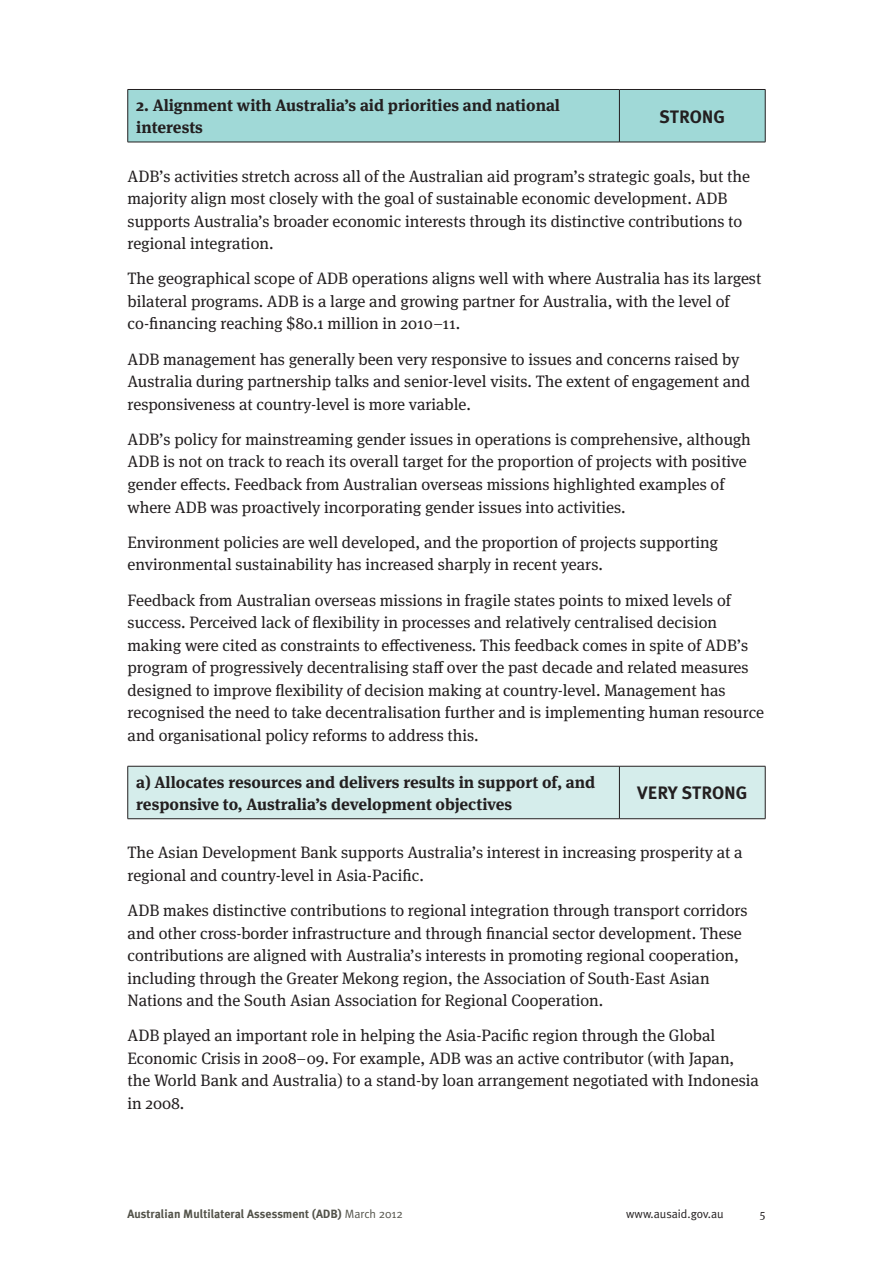
<style>
.page{position:relative;width:893px;height:1263px;background:#fff}
.page>*{position:absolute;margin:0;border:0;box-sizing:border-box;transform-origin:0 0}
._08bbbb_RIGHT_COLUMN{font:700 18px "Meta Plus";color:#231f20}
._04__BODY_TEXT{font:16.5px/22.5px "Meta Serif OT";color:#231f20}
._04__BODY_TEXT-2{font:700 16.5px/22.5px "Meta Serif OT";color:#231f20}
.t1{font:700 12px "Meta Plus";color:#53534a}
.t2{font:12px "Meta Plus Normal";color:#231f20}
.t3{font:12px "Meta Serif OT";color:#231f20}
.s1{font-family:"Meta Plus Normal";font-weight:400}
</style>
<div class="page">
<div style="left:128px;top:90px;width:637px;height:52px;background:#a0d9d7"></div>
<hr style="left:619px;top:90px;width:1px;height:52px;background:#231f20">
<hr style="left:128px;top:89px;width:491px;height:1px;background:#231f20">
<hr style="left:127px;top:90px;width:1px;height:52px;background:#231f20">
<hr style="left:619px;top:89px;width:146px;height:1px;background:#231f20">
<hr style="left:765px;top:90px;width:1px;height:52px;background:#231f20">
<hr style="left:128px;top:142px;width:491px;height:1px;background:#231f20">
<hr style="left:619px;top:142px;width:146px;height:1px;background:#231f20">
<div style="left:128px;top:767px;width:637px;height:51px;background:#d5edeb"></div>
<hr style="left:619px;top:766px;width:1px;height:52px;background:#231f20">
<hr style="left:128px;top:766px;width:491px;height:1px;background:#231f20">
<hr style="left:127px;top:766px;width:1px;height:52px;background:#231f20">
<hr style="left:619px;top:766px;width:146px;height:1px;background:#231f20">
<hr style="left:765px;top:766px;width:1px;height:52px;background:#231f20">
<hr style="left:128px;top:818px;width:491px;height:1px;background:#231f20">
<hr style="left:619px;top:818px;width:146px;height:1px;background:#231f20">
<p class="_04__BODY_TEXT-2" style="left:136px;top:94px;width:425px">2. Alignment with Australia’s aid priorities and national interests</p>
<p class="_08bbbb_RIGHT_COLUMN" style="left:659px;top:106px;width:67px">STRONG</p>
<p class="_04__BODY_TEXT" style="left:128px;top:165px;width:624px">ADB’s activities stretch across all of the Australian aid program’s strategic goals, but the majority align most closely with the goal of sustainable economic development. ADB supports Australia’s broader economic interests through its distinctive contributions to regional integration.</p>
<p class="_04__BODY_TEXT" style="left:128px;top:268px;width:635px">The geographical scope of ADB operations aligns well with where Australia has its largest bilateral programs. ADB is a large and growing partner for Australia, with the level of co-financing reaching $80.1 million in 2010–11.</p>
<p class="_04__BODY_TEXT" style="left:128px;top:348px;width:624px">ADB management has generally been very responsive to issues and concerns raised by<br>Australia during partnership talks and senior-level visits. The extent of engagement and responsiveness at country-level is more variable.</p>
<p class="_04__BODY_TEXT" style="left:128px;top:428px;width:625px">ADB’s policy for mainstreaming gender issues in operations is comprehensive, although ADB is not on track to reach its overall target for the proportion of projects with positive gender effects. Feedback from Australian overseas missions highlighted examples of where ADB was proactively incorporating gender issues into activities.</p>
<p class="_04__BODY_TEXT" style="left:128px;top:531px;width:592px">Environment policies are well developed, and the proportion of projects supporting environmental sustainability has increased sharply in recent years.</p>
<p class="_04__BODY_TEXT" style="left:128px;top:589px;width:638px">Feedback from Australian overseas missions in fragile states points to mixed levels of success. Perceived lack of flexibility in processes and relatively centralised decision making were cited as constraints to effectiveness. This feedback comes in spite of ADB’s program of progressively decentralising staff over the past decade and related measures designed to improve flexibility of decision making at country-level. Management has recognised the need to take decentralisation further and is implementing human resource and organisational policy reforms to address this.</p>
<p class="_04__BODY_TEXT-2" style="left:136px;top:771px;width:460px">a) Allocates resources and delivers results in support of, and responsive to, Australia’s development objectives</p>
<p class="_08bbbb_RIGHT_COLUMN" style="left:637px;top:783px;width:112px">VERY STRONG</p>
<p class="_04__BODY_TEXT" style="left:128px;top:842px;width:617px">The Asian Development Bank supports Australia’s interest in increasing prosperity at a regional and country-level in Asia-Pacific.</p>
<p class="_04__BODY_TEXT" style="left:128px;top:900px;width:622px">ADB makes distinctive contributions to regional integration through transport corridors and other cross-border infrastructure and through financial sector development. These contributions are aligned with Australia’s interests in promoting regional cooperation, including through the Greater Mekong region, the Association of South-East Asian Nations and the South Asian Association for Regional Cooperation.</p>
<p class="_04__BODY_TEXT" style="left:128px;top:1025px;width:633px">ADB played an important role in helping the Asia-Pacific region through the Global Economic Crisis in 2008–09. For example, ADB was an active contributor (with Japan, the World Bank and Australia) to a stand-by loan arrangement negotiated with Indonesia in 2008.</p>
<p class="t1" style="left:128px;top:1207px;width:277px">Australian Multilateral Assessment (ADB) <span class="s1">March 2012</span></p>
<p class="t2" style="left:626px;top:1207px;width:99px">www.ausaid.gov.au</p>
<p class="t3" style="left:760px;top:1207px;width:7px">5</p>
</div>
